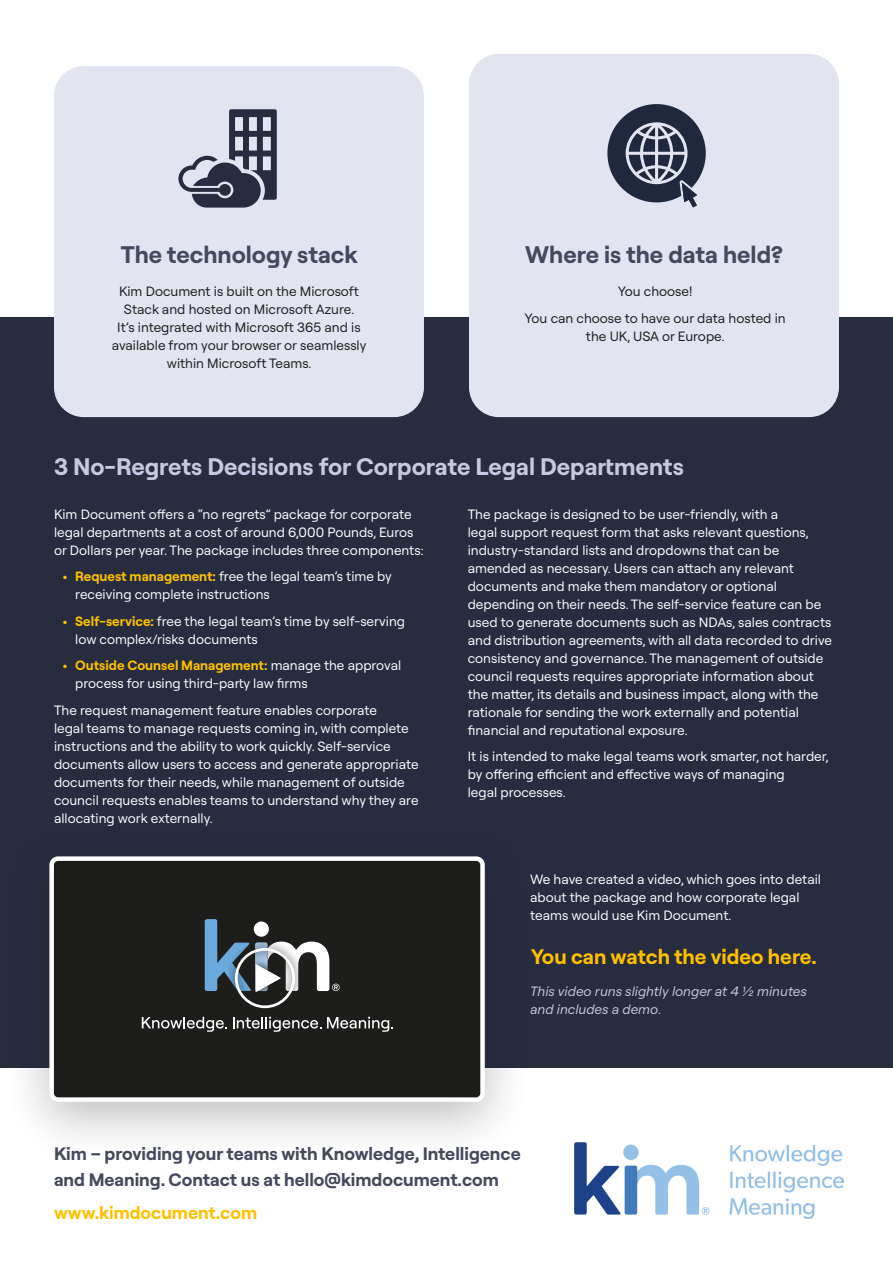
<style>
.page{position:relative;width:893px;height:1263px;background:#fff}
.page>*{position:absolute;margin:0;border:0;box-sizing:border-box;transform-origin:0 0}
.t1{font:700 24px "Roobert";color:#c5c9e2}
.t2{font:700 24px "Roobert";color:#44495d}
.t3{font:700 21px "Roobert";color:#ffc000}
.t4{font:700 18px/25.5px "Roobert";color:#44495d}
.t5{font:700 18px "Roobert";color:#ffc000}
.t6{font:13.5px/18px "Roobert";color:#fff}
.t7{font:13.5px/18px "Roobert";color:#1d1d1b;text-align:center}
.t8{font:italic 13.5px/18px "Roobert";color:#c5c9e2}
.s1{font-weight:700;color:#ffc000}
</style>
<div class="page">
<div style="left:0;top:317px;width:893px;height:750px;background:#272c3f"></div>
<div style="left:54px;top:66px;width:370px;height:351px;background:#e2e4f0;border-radius:30px"></div>
<div style="left:469px;top:54px;width:370px;height:363px;background:#e2e4f0;border-radius:30px"></div>
<svg style="left:178px;top:109px;width:99px;height:99px"></svg>
<svg style="left:607px;top:104px;width:99px;height:103px"></svg>
<div style="left:2px;top:822px;width:530px;height:340px;background:#1d1d1b;opacity:.3"></div>
<div style="left:52px;top:859px;width:431px;height:240px;background:#1d1d1b;border-radius:6px"></div>
<svg style="left:142px;top:1017px;width:85px;height:15px"></svg>
<svg style="left:233px;top:1017px;width:88px;height:15px"></svg>
<svg style="left:327px;top:1017px;width:66px;height:15px"></svg>
<div style="left:49px;top:856px;width:436px;height:246px;border:4px solid #fff;border-radius:6px"></div>
<svg style="left:205px;top:919px;width:135px;height:73px"></svg>
<div style="left:235px;top:948px;width:60px;height:60px;border:3px solid #fff;border-radius:50%"></div>
<img style="left:574px;top:1142px;width:269px;height:76px">
<h1 class="t2" style="left:121px;top:237px;width:238px">The technology stack</h1>
<h1 class="t2" style="left:525px;top:237px;width:259px">Where is the data held?</h1>
<p class="t7" style="left:112px;top:282px;width:256px">Kim Document is built on the Microsoft Stack and hosted on Microsoft Azure.<br>It’s integrated with Microsoft 365 and is available from your browser or seamlessly within Microsoft Teams.</p>
<p class="t7" style="left:525px;top:277px;width:263px;line-height:26.5px">You choose!<br>You can choose to have our data hosted in</p>
<p class="t7" style="left:586px;top:326px;width:140px">the UK, USA or Europe.</p>
<h1 class="t1" style="left:54px;top:449px;width:631px">3 No-Regrets Decisions for Corporate Legal Departments</h1>
<p class="t6" style="left:54px;top:504px;width:371px">Kim Document offers a “no regrets” package for corporate legal departments at a cost of around 6,000 Pounds, Euros or Dollars per year. The package includes three components:</p>
<p class="t6" style="left:75px;top:567px;width:318px;text-indent:-13px"><span class="s1">• Request management:</span> free the legal team’s time by receiving complete instructions</p>
<p class="t6" style="left:75px;top:611px;width:331px;text-indent:-13px"><span class="s1">• Self-service:</span> free the legal team’s time by self-serving low complex/risks documents</p>
<p class="t6" style="left:75px;top:656px;width:327px;text-indent:-13px"><span class="s1">• Outside Counsel Management:</span> manage the approval process for using third-party law firms</p>
<p class="t6" style="left:54px;top:700px;width:366px">The request management feature enables corporate<br>legal teams to manage requests coming in, with complete instructions and the ability to work quickly. Self-service documents allow users to access and generate appropriate documents for their needs, while management of outside council requests enables teams to understand why they are allocating work externally.</p>
<p class="t6" style="left:468px;top:504px;width:366px">The package is designed to be user-friendly, with a<br>legal support request form that asks relevant questions, industry-standard lists and dropdowns that can be amended as necessary. Users can attach any relevant documents and make them mandatory or optional depending on their needs. The self-service feature can be used to generate documents such as NDAs, sales contracts and distribution agreements, with all data recorded to drive consistency and governance. The management of outside council requests requires appropriate information about the matter, its details and business impact, along with the rationale for sending the work externally and potential financial and reputational exposure.</p>
<p class="t6" style="left:468px;top:746px;width:362px">It is intended to make legal teams work smarter, not harder, by offering efficient and effective ways of managing<br>legal processes.</p>
<p class="t6" style="left:530px;top:870px;width:292px">We have created a video, which goes into detail about the package and how corporate legal teams would use Kim Document.</p>
<h2 class="t3" style="left:531px;top:941px;width:287px">You can watch the video here.</h2>
<p class="t8" style="left:530px;top:981px;width:278px">This video runs slightly longer at 4 ½ minutes and includes a demo.</p>
<h3 class="t4" style="left:54px;top:1140px;width:468px">Kim – providing your teams with Knowledge, Intelligence and Meaning. Contact us at hello@kimdocument.com</h3>
<h3 class="t5" style="left:54px;top:1199px;width:205px">www.kimdocument.com</h3>
</div>
